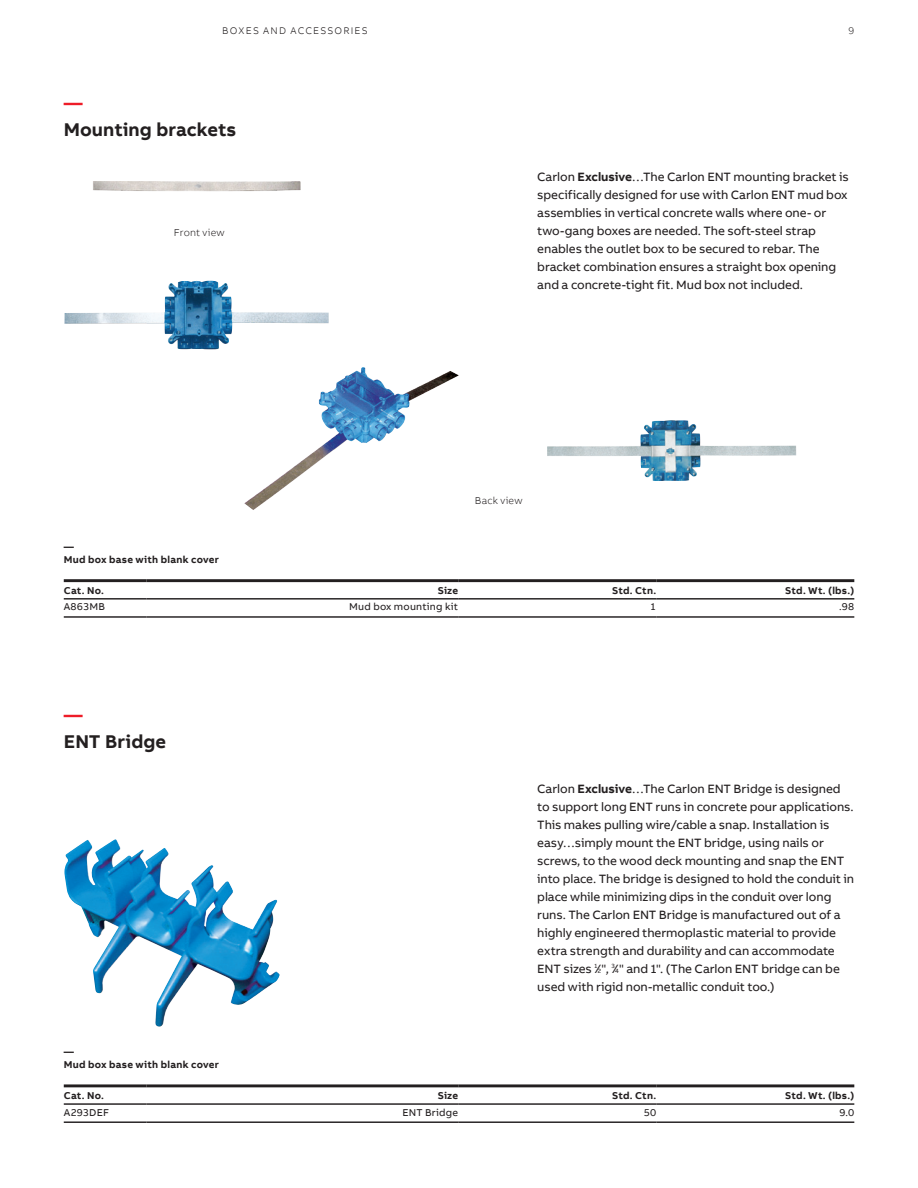
<style>
.page{position:relative;width:918px;height:1188px;background:#fff}
.page>*{position:absolute;margin:0;border:0;box-sizing:border-box;transform-origin:0 0}
.Headline_S_13pt_18pt{font:700 18.9px "AB Bvoice";letter-spacing:.005em;color:#231f20}
.Headline_S_13pt_18pt-2{font:700 18.9px "AB Bvoice";color:#ee1c28}
.Copytext_8_5pt_12pt{font:12.3px/18px "AB Bvoice";letter-spacing:-.005em;color:#231f20}
.Table_Title_Right_7p{font:700 10.2px "AB Bvoice";letter-spacing:.02em;color:#231f20}
.Table_Title_Left_7pt{font:700 10.2px "AB Bvoice";letter-spacing:.025em;color:#231f20}
.Table_Content_Right{font:10.2px "AB Bvoice";letter-spacing:.02em;color:#231f20}
.Caption_6pt_8pt{font:300 10.2px "AB Bvoice";letter-spacing:.02em;color:#231f20}
.Header_Information_7{font:300 9.9px "AB Bvoice";letter-spacing:.12em;color:#231f20}
.s1{font-weight:700}
.s2{font-size:6.15px}
</style>
<div class="page">
<hr style="left:64px;top:579px;width:82px;height:3px;background:#231f20">
<hr style="left:146px;top:579px;width:312px;height:3px;background:#231f20">
<hr style="left:458px;top:579px;width:198px;height:3px;background:#231f20">
<hr style="left:656px;top:579px;width:198px;height:3px;background:#231f20">
<hr style="left:64px;top:598px;width:82px;height:2px;background:#231f20">
<hr style="left:146px;top:598px;width:312px;height:2px;background:#231f20">
<hr style="left:458px;top:598px;width:198px;height:2px;background:#231f20">
<hr style="left:656px;top:598px;width:198px;height:2px;background:#231f20">
<hr style="left:64px;top:616px;width:82px;height:2px;background:#231f20">
<hr style="left:146px;top:616px;width:312px;height:2px;background:#231f20">
<hr style="left:458px;top:616px;width:198px;height:2px;background:#231f20">
<hr style="left:656px;top:616px;width:198px;height:2px;background:#231f20">
<hr style="left:64px;top:1084px;width:82px;height:3px;background:#231f20">
<hr style="left:146px;top:1084px;width:312px;height:3px;background:#231f20">
<hr style="left:458px;top:1084px;width:198px;height:3px;background:#231f20">
<hr style="left:656px;top:1084px;width:198px;height:3px;background:#231f20">
<hr style="left:64px;top:1103px;width:82px;height:2px;background:#231f20">
<hr style="left:146px;top:1103px;width:312px;height:2px;background:#231f20">
<hr style="left:458px;top:1103px;width:198px;height:2px;background:#231f20">
<hr style="left:656px;top:1103px;width:198px;height:2px;background:#231f20">
<hr style="left:64px;top:1121px;width:82px;height:2px;background:#231f20">
<hr style="left:146px;top:1121px;width:312px;height:2px;background:#231f20">
<hr style="left:458px;top:1121px;width:198px;height:2px;background:#231f20">
<hr style="left:656px;top:1121px;width:198px;height:2px;background:#231f20">
<img style="left:93px;top:181px;width:208px;height:10px">
<img style="left:244px;top:367px;width:215px;height:143px">
<img style="left:64px;top:281px;width:265px;height:68px">
<img style="left:547px;top:420px;width:249px;height:61px">
<img style="left:64px;top:840px;width:216px;height:187px">
<p class="Header_Information_7" style="left:222px;top:24px;width:147px">BOXES AND ACCESSORIES</p>
<p class="Headline_S_13pt_18pt-2" style="left:64px;top:90px;width:20px">—</p>
<p class="Headline_S_13pt_18pt" style="left:64px;top:117px;width:174px">Mounting brackets</p>
<p class="Caption_6pt_8pt" style="left:174px;top:226px;width:52px">Front view</p>
<p class="Table_Title_Left_7pt" style="left:64px;top:540px;width:12px">—</p>
<p class="Table_Title_Left_7pt" style="left:64px;top:553px;width:157px">Mud box base with blank cover</p>
<p class="Header_Information_7" style="left:848px;top:24px;width:7px">9</p>
<p class="Copytext_8_5pt_12pt" style="left:537px;top:168px;width:313px">Carlon <span class="s1">Exclusive</span>…The Carlon ENT mounting bracket is specifically designed for use with Carlon ENT mud box assemblies in vertical concrete walls where one- or two-gang boxes are needed. The soft-steel strap enables the outlet box to be secured to rebar. The bracket combination ensures a straight box opening and a concrete-tight fit. Mud box not included.</p>
<p class="Caption_6pt_8pt" style="left:475px;top:495px;width:49px">Back view</p>
<p class="Table_Title_Right_7p" style="left:64px;top:584px;width:42px">Cat. No.</p>
<p class="Table_Title_Right_7p" style="left:438px;top:584px;width:22px">Size</p>
<p class="Table_Title_Right_7p" style="left:612px;top:584px;width:46px">Std. Ctn.</p>
<p class="Table_Title_Right_7p" style="left:785px;top:584px;width:71px">Std. Wt. (lbs.)</p>
<p class="Table_Content_Right" style="left:64px;top:601px;width:43px">A863MB</p>
<p class="Table_Content_Right" style="left:349px;top:601px;width:111px">Mud box mounting kit</p>
<p class="Table_Content_Right" style="left:650px;top:601px;width:8px">1</p>
<p class="Table_Content_Right" style="left:839px;top:601px;width:17px">.98</p>
<p class="Headline_S_13pt_18pt-2" style="left:64px;top:702px;width:20px">—</p>
<p class="Headline_S_13pt_18pt" style="left:64px;top:729px;width:104px">ENT Bridge</p>
<p class="Table_Title_Left_7pt" style="left:64px;top:1045px;width:12px">—</p>
<p class="Table_Title_Left_7pt" style="left:64px;top:1058px;width:157px">Mud box base with blank cover</p>
<p class="Copytext_8_5pt_12pt" style="left:537px;top:780px;width:318px">Carlon <span class="s1">Exclusive</span>…The Carlon ENT Bridge is designed to support long ENT runs in concrete pour applications.<br>This makes pulling wire/cable a snap. Installation is easy…simply mount the ENT bridge, using nails or screws, to the wood deck mounting and snap the ENT into place. The bridge is designed to hold the conduit in place while minimizing dips in the conduit over long runs. The Carlon ENT Bridge is manufactured out of a highly engineered thermoplastic material to provide extra strength and durability and can accommodate ENT sizes <sup>1</sup>⁄<span class="s2">2</span>", <sup>3</sup>⁄<span class="s2">4</span>" and 1". (The Carlon ENT bridge can be used with rigid non-metallic conduit too.)</p>
<p class="Table_Title_Right_7p" style="left:64px;top:1089px;width:42px">Cat. No.</p>
<p class="Table_Title_Right_7p" style="left:438px;top:1089px;width:22px">Size</p>
<p class="Table_Title_Right_7p" style="left:612px;top:1089px;width:46px">Std. Ctn.</p>
<p class="Table_Title_Right_7p" style="left:785px;top:1089px;width:71px">Std. Wt. (lbs.)</p>
<p class="Table_Content_Right" style="left:64px;top:1106px;width:47px">A293DEF</p>
<p class="Table_Content_Right" style="left:402px;top:1106px;width:57px">ENT Bridge</p>
<p class="Table_Content_Right" style="left:644px;top:1106px;width:14px">50</p>
<p class="Table_Content_Right" style="left:840px;top:1106px;width:16px">9.0</p>
</div>
